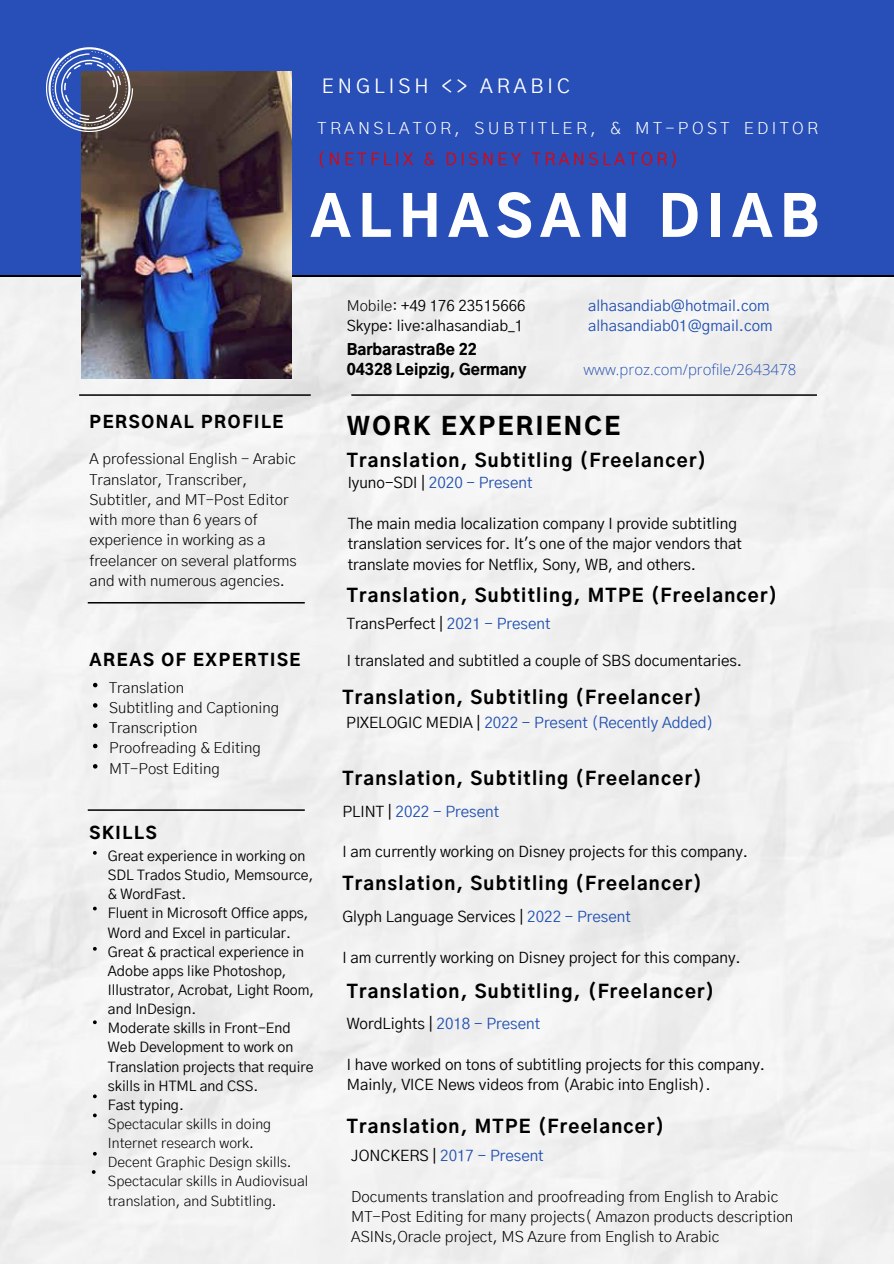
<style>
.page{position:relative;width:894px;height:1264px;background:#fff}
.page>*{position:absolute;margin:0;border:0;box-sizing:border-box;transform-origin:0 0}
.t1{font:900 54.9px "Gothic A1";letter-spacing:.14em;color:#fff}
.t2{font:900 24px "Gothic A1";letter-spacing:.1em;color:#000}
.t3{font:19.8px "Gothic A1";letter-spacing:.205em;color:#fff}
.t4{font:800 18.3px "Gothic A1";letter-spacing:.07em;color:#000}
.t5{font:300 16.8px "Gothic A1";letter-spacing:.205em;color:#fff}
.t6{font:16.8px "Gothic A1";letter-spacing:.205em;color:#e80000}
.t7{font:900 16.5px "Gothic A1";letter-spacing:.1em;color:#000}
.t8{font:15.3px/20.2px "Gothic A1";color:#000}
.t9{font:300 15.3px/20.2px "Gothic A1";color:#000}
.t10{font:15.3px "Gothic A1";color:#2251b2}
.t11{font:300 15px/20.2px "Gothic A1";color:#000}
.t12{font:15px/20.2px "Gothic A1";color:#2251b2}
.t13{font:15px/20.2px "Gothic A1";color:#000}
.t14{font:900 15px/20.2px "Gothic A1";color:#000}
.t15{font:300 15px "Open Sans";color:#2251b2}
.t16{font:14.1px/19.2px "Gothic A1";color:#000}
.t17{font:300 14.1px/19.2px "Gothic A1";color:#000}
.s1{font-weight:300}
.s2{color:#000}
.s3{color:#2251b2}
</style>
<div class="page">
<div style="left:0;top:276px;width:893px;height:987px;background:#f1f1f1"></div>
<div style="left:0;top:0;width:893px;height:276px;background:#284fb7"></div>
<hr style="left:0;top:275px;width:893px;height:1px;background:#000">
<svg style="left:351px;top:394px;width:465px;height:2px"></svg>
<img style="left:81px;top:71px;width:211px;height:308px">
<svg style="left:92px;top:1170px;width:4px;height:3px"></svg>
<svg style="left:93px;top:703px;width:4px;height:4px"></svg>
<svg style="left:93px;top:723px;width:4px;height:5px"></svg>
<svg style="left:93px;top:764px;width:4px;height:4px"></svg>
<svg style="left:93px;top:851px;width:4px;height:3px"></svg>
<svg style="left:93px;top:906px;width:4px;height:4px"></svg>
<svg style="left:93px;top:946px;width:4px;height:4px"></svg>
<svg style="left:93px;top:1020px;width:4px;height:4px"></svg>
<svg style="left:93px;top:1094px;width:4px;height:4px"></svg>
<svg style="left:93px;top:1113px;width:4px;height:4px"></svg>
<svg style="left:93px;top:1151px;width:4px;height:4px"></svg>
<svg style="left:93px;top:683px;width:4px;height:4px"></svg>
<svg style="left:93px;top:743px;width:4px;height:5px"></svg>
<svg style="left:79px;top:394px;width:232px;height:2px"></svg>
<svg style="left:88px;top:602px;width:217px;height:1px"></svg>
<svg style="left:88px;top:809px;width:217px;height:1px"></svg>
<svg style="left:46px;top:47px;width:87px;height:85px"></svg>
<p class="t3" style="left:322px;top:71px;width:249px">ENGLISH &lt;&gt; ARABIC</p>
<p class="t5" style="left:317px;top:116px;width:502px">TRANSLATOR, SUBTITLER, &amp; MT-POST EDITOR</p>
<p class="t6" style="left:317px;top:146px;width:362px">(NETFLIX &amp; DISNEY TRANSLATOR)</p>
<h1 class="t1" style="left:310px;top:170px;width:510px">ALHASAN DIAB</h1>
<p class="t7" style="left:90px;top:408px;width:195px">PERSONAL PROFILE</p>
<p class="t11" style="left:90px;top:448px;width:209px">A professional English - Arabic<br>Translator, Transcriber,<br>Subtitler, and MT-Post Editor with more than 6 years of experience in working as a freelancer on several platforms and with numerous agencies.</p>
<p class="t7" style="left:90px;top:645px;width:212px">AREAS OF EXPERTISE</p>
<p class="t11" style="left:109px;top:676px;width:171px">Translation<br>Subtitling and Captioning<br>Transcription<br>Proofreading &amp; Editing<br>MT-Post Editing</p>
<p class="t7" style="left:90px;top:818px;width:68px">SKILLS</p>
<p class="t16" style="left:108px;top:845px;width:208px">Great experience in working on<br>SDL Trados Studio, Memsource, &amp; WordFast.<br>Fluent in Microsoft Office apps,<br>Word and Excel in particular.<br>Great &amp; practical experience in<br>Adobe apps like Photoshop,<br>Illustrator, Acrobat, Light Room, and InDesign.<br>Moderate skills in Front-End<br>Web Development to work on<br>Translation projects that require skills in HTML and CSS.<br>Fast typing.</p>
<p class="t17" style="left:108px;top:1113px;width:202px">Spectacular skills in doing<br>Internet research work.<br>Decent Graphic Design skills.<br>Spectacular skills in Audiovisual translation, and Subtitling.</p>
<p class="t13" style="left:346px;top:295px;width:180px"><span class="s1">Mobile:</span> +49 176 23515666<br>Skype: live:alhasandiab_1</p>
<p class="t14" style="left:346px;top:338px;width:181px">Barbarastraße 22<br>04328 Leipzig, Germany</p>
<p class="t12" style="left:588px;top:295px;width:186px">alhasandiab@hotmail.com alhasandiab01@gmail.com</p>
<p class="t15" style="left:583px;top:359px;width:214px">www.proz.com/profile/2643478</p>
<h2 class="t2" style="left:346px;top:406px;width:275px">WORK EXPERIENCE</h2>
<p class="t4" style="left:346px;top:445px;width:361px">Translation, Subtitling (Freelancer)</p>
<p class="t10" style="left:347px;top:471px;width:186px"><span class="s2">Iyuno-SDI |</span> 2020 - Present</p>
<p class="t8" style="left:347px;top:513px;width:395px">The main media localization company I provide subtitling translation services for. It's one of the major vendors that translate movies for Netflix, Sony, WB, and others.</p>
<p class="t4" style="left:346px;top:581px;width:432px">Translation, Subtitling, MTPE (Freelancer)</p>
<p class="t8" style="left:346px;top:612px;width:205px">TransPerfect | <span class="s3">2021 - Present</span></p>
<p class="t8" style="left:346px;top:649px;width:397px">I translated and subtitled a couple of SBS documentaries.</p>
<p class="t4" style="left:342px;top:682px;width:361px">Translation, Subtitling (Freelancer)</p>
<p class="t10" style="left:346px;top:710px;width:369px"><span class="s2">PIXELOGIC MEDIA |</span> 2022 - Present (Recently Added)</p>
<p class="t4" style="left:342px;top:763px;width:361px">Translation, Subtitling (Freelancer)</p>
<p class="t10" style="left:342px;top:799px;width:158px"><span class="s2">PLINT |</span> 2022 - Present</p>
<p class="t8" style="left:342px;top:841px;width:407px">I am currently working on Disney projects for this company.</p>
<p class="t4" style="left:342px;top:868px;width:361px">Translation, Subtitling (Freelancer)</p>
<p class="t8" style="left:342px;top:905px;width:290px">Glyph Language Services | <span class="s3">2022 - Present</span></p>
<p class="t8" style="left:342px;top:946px;width:399px">I am currently working on Disney project for this company.</p>
<p class="t4" style="left:346px;top:976px;width:369px">Translation, Subtitling, (Freelancer)</p>
<p class="t10" style="left:346px;top:1012px;width:195px"><span class="s2">WordLights |</span> 2018 - Present</p>
<p class="t8" style="left:346px;top:1053px;width:420px">I have worked on tons of subtitling projects for this company.<br>Mainly, VICE News videos from (Arabic into English).</p>
<p class="t4" style="left:346px;top:1111px;width:319px">Translation, MTPE (Freelancer)</p>
<p class="t10" style="left:351px;top:1144px;width:194px"><span class="s2">JONCKERS |</span> 2017 - Present</p>
<p class="t9" style="left:351px;top:1185px;width:443px">Documents translation and proofreading from English to Arabic<br>MT-Post Editing for many projects( Amazon products description<br>ASINs,Oracle project, MS Azure from English to Arabic</p>
</div>
